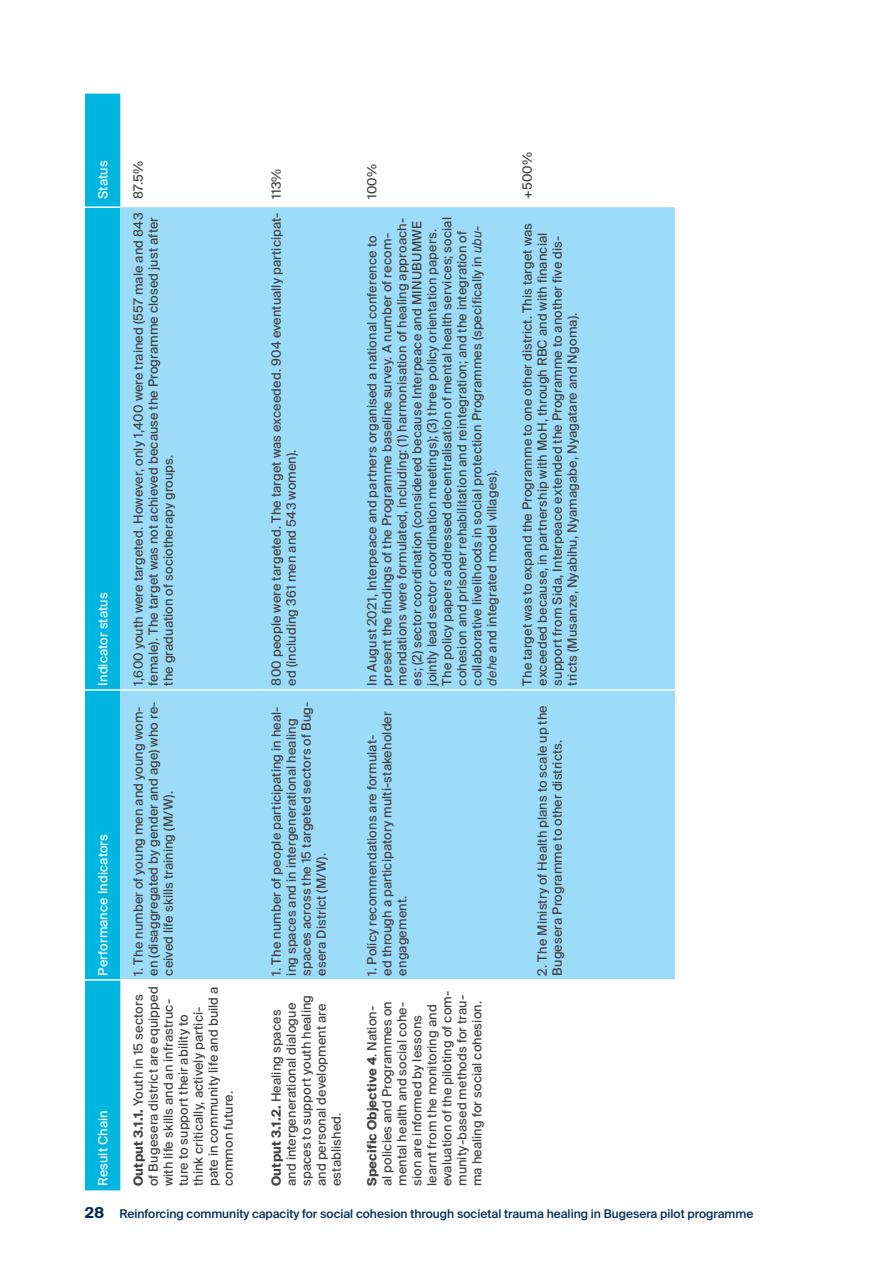
<style>
.page{position:relative;width:893px;height:1263px;background:#fff}
.page>*{position:absolute;margin:0;border:0;box-sizing:border-box;transform-origin:0 0}
.t1{font:12.75px/15px "Suisse Intl";letter-spacing:.01em;color:#414042}
.t2{font:12.75px "Suisse Intl";letter-spacing:.01em;color:#fff}
.t3{font:500 12px "Suisse Intl";color:#002d5b}
.s1{font-weight:700}
.s2{font-style:italic}
.s3{font-weight:700;font-size:15px}
</style>
<div class="page">
<div style="left:85px;top:94px;width:35px;height:1096px;background:#00b5df"></div>
<div style="left:120px;top:207px;width:555px;height:772px;background:#9ddcf9"></div>
<hr style="left:85px;top:206px;width:35px;height:2px;background:#fff">
<hr style="left:85px;top:979px;width:35px;height:2px;background:#fff">
<hr style="left:85px;top:689px;width:35px;height:2px;background:#fff">
<hr style="left:120px;top:689px;width:138px;height:2px;background:#fff">
<hr style="left:258px;top:689px;width:96px;height:2px;background:#fff">
<hr style="left:354px;top:689px;width:155px;height:2px;background:#fff">
<hr style="left:509px;top:689px;width:166px;height:2px;background:#fff">
<p class="t2" style="left:96px;top:199px;width:40px;rotate:-90deg">Status</p>
<p class="t2" style="left:96px;top:686px;width:95px;rotate:-90deg">Indicator status</p>
<p class="t2" style="left:96px;top:976px;width:143px;rotate:-90deg">Performance Indicators</p>
<p class="t2" style="left:96px;top:1186px;width:77px;rotate:-90deg">Result Chain</p>
<p class="t1" style="left:131px;top:199px;width:39px;rotate:-90deg">87.5%</p>
<p class="t1" style="left:131px;top:686px;width:474px;rotate:-90deg">1,600 youth were targeted. However, only 1,400 were trained (557 male and 843 female). The target was not achieved because the Programme closed just after the graduation of sociotherapy groups.</p>
<p class="t1" style="left:131px;top:976px;width:276px;rotate:-90deg">1. The number of young men and young wom&shy;en (disaggregated by gender and age) who re&shy;ceived life skills training (M/W).</p>
<p class="t1" style="left:131px;top:1186px;width:201px;rotate:-90deg"><span class="s1">Output 3.1.1.</span> Youth in 15 sectors of Bugesera district are equipped with life skills and an infrastruc&shy;ture to support their ability to think critically, actively partici&shy;pate in community life and build a common future.</p>
<p class="t1" style="left:269px;top:199px;width:32px;rotate:-90deg">113%</p>
<p class="t1" style="left:269px;top:686px;width:475px;rotate:-90deg">800 people were targeted. The target was exceeded. 904 eventually participat&shy;ed (including 361 men and 543 women).</p>
<p class="t1" style="left:269px;top:976px;width:276px;rotate:-90deg">1. The number of people participating in heal&shy;ing spaces and in intergenerational healing spaces across the 15 targeted sectors of Bug&shy;esera District (M/W).</p>
<p class="t1" style="left:269px;top:1186px;width:193px;rotate:-90deg"><span class="s1">Output 3.1.2.</span> Healing spaces and intergenerational dialogue spaces to support youth healing and personal development are established.</p>
<p class="t1" style="left:364px;top:199px;width:37px;rotate:-90deg">100%</p>
<p class="t1" style="left:364px;top:686px;width:470px;rotate:-90deg">In August 2021, Interpeace and partners organised a national conference to present the findings of the Programme baseline survey. A number of recom&shy;mendations were formulated, including: (1) harmonisation of healing approach&shy;es; (2) sector coordination (considered because Interpeace and MINUBUMWE jointly lead sector coordination meetings); (3) three policy orientation papers.<br>The policy papers addressed decentralisation of mental health services; social cohesion and prisoner rehabilitation and reintegration; and the integration of collaborative livelihoods in social protection Programmes (specifically in <span class="s2">ubu&shy;dehe</span> and integrated model villages).</p>
<p class="t1" style="left:364px;top:976px;width:266px;rotate:-90deg">1. Policy recommendations are formulat-<br>ed through a participatory multi-stakeholder engagement.</p>
<p class="t1" style="left:364px;top:1186px;width:197px;rotate:-90deg"><span class="s1">Specific Objective 4</span>. Nation-<br>al policies and Programmes on mental health and social cohe&shy;sion are informed by lessons learnt from the monitoring and evaluation of the piloting of com&shy;munity-based methods for trau&shy;ma healing for social cohesion.</p>
<p class="t1" style="left:520px;top:199px;width:49px;rotate:-90deg">+500%</p>
<p class="t1" style="left:520px;top:686px;width:464px;rotate:-90deg">The target was to expand the Programme to one other district. This target was exceeded because, in partnership with MoH, through RBC and with financial support from Sida, Interpeace extended the Programme to another five dis&shy;tricts (Musanze, Nyabihu, Nyamagabe, Nyagatare and Ngoma).</p>
<p class="t1" style="left:535px;top:976px;width:272px;rotate:-90deg">2. The Ministry of Health plans to scale up the<br>Bugesera Programme to other districts.</p>
<p class="t3" style="left:85px;top:1206px;width:670px"><span class="s3">28</span> Reinforcing community capacity for social cohesion through societal trauma healing in Bugesera pilot programme</p>
</div>
